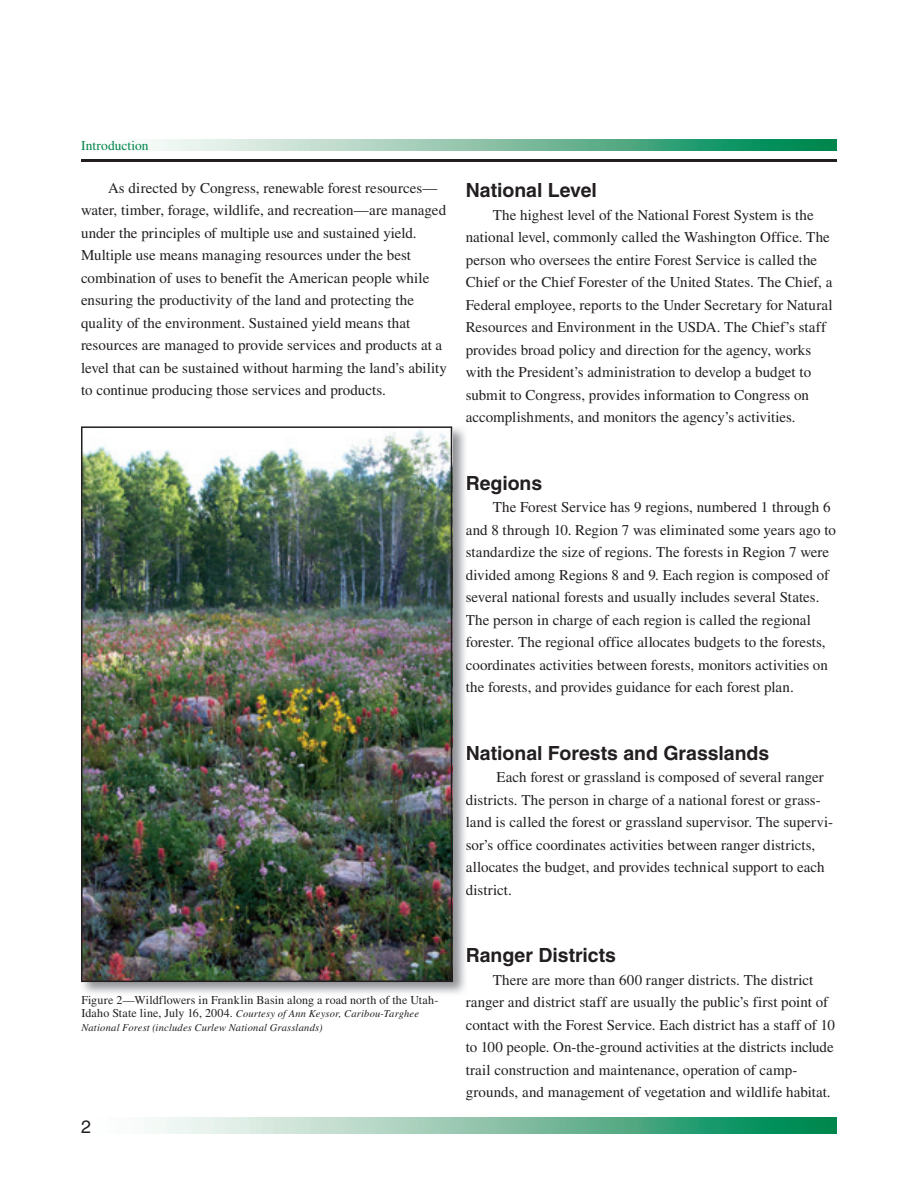
<style>
.page{position:relative;width:918px;height:1188px;background:#fff}
.page>*{position:absolute;margin:0;border:0;box-sizing:border-box;transform-origin:0 0}
.t1{font:700 19.5px "Helvetica";color:#231f20}
.t2{font:18px "Helvetica";color:#231f20}
.t3{font:15px/22.5px "Times LT Std";color:#231f20}
.t4{font:13.5px "Times LT Std";color:#00854a}
.t5{font:12px "Times LT Std";letter-spacing:.015em;color:#231f20}
.t6{font:italic 10.5px/13.5px "Times LT Std";letter-spacing:.015em;color:#231f20}
.s1{font-style:normal;font-size:12px}
</style>
<div class="page">
<svg style="left:153px;top:1118px;width:684px;height:16px;background:#80c0a5"></svg>
<hr style="left:81px;top:159px;width:756px;height:3px;background:#231f20">
<img style="left:81px;top:426px;width:384px;height:568px">
<img style="left:81px;top:426px;width:371px;height:556px">
<svg style="left:147px;top:140px;width:690px;height:10px;background:#7ebfa4"></svg>
<p class="t4" style="left:81px;top:140px;width:69px">Introduction</p>
<p class="t3" style="left:81px;top:178px;width:368px;text-indent:27px">As directed by Congress, renewable forest resources— water, timber, forage, wildlife, and recreation—are managed under the principles of multiple use and sustained yield.<br>Multiple use means managing resources under the best combination of uses to benefit the American people while ensuring the productivity of the land and protecting the quality of the environment. Sustained yield means that resources are managed to provide services and products at a level that can be sustained without harming the land’s ability to continue producing those services and products.</p>
<h1 class="t1" style="left:466px;top:183px;width:133px">National Level</h1>
<p class="t3" style="left:466px;top:205px;width:368px;text-indent:27px">The highest level of the National Forest System is the national level, commonly called the Washington Office. The person who oversees the entire Forest Service is called the Chief or the Chief Forester of the United States. The Chief, a Federal employee, reports to the Under Secretary for Natural Resources and Environment in the USDA. The Chief’s staff provides broad policy and direction for the agency, works with the President’s administration to develop a budget to submit to Congress, provides information to Congress on accomplishments, and monitors the agency’s activities.</p>
<h1 class="t1" style="left:466px;top:476px;width:78px">Regions</h1>
<p class="t3" style="left:466px;top:498px;width:372px;text-indent:27px">The Forest Service has 9 regions, numbered 1 through 6 and 8 through 10. Region 7 was eliminated some years ago to standardize the size of regions. The forests in Region 7 were divided among Regions 8 and 9. Each region is composed of several national forests and usually includes several States.<br>The person in charge of each region is called the regional forester. The regional office allocates budgets to the forests, coordinates activities between forests, monitors activities on the forests, and provides guidance for each forest plan.</p>
<p class="t5" style="left:81px;top:996px;width:358px">Figure 2—Wildflowers in Franklin Basin along a road north of the Utah-</p>
<p class="t6" style="left:81px;top:1008px;width:339px"><span class="s1">Idaho State line, July 16, 2004.</span> Courtesy of Ann Keysor, Caribou-Targhee<br>National Forest (includes Curlew National Grasslands)</p>
<p class="t2" style="left:81px;top:1120px;width:12px">2</p>
<h1 class="t1" style="left:466px;top:746px;width:305px">National Forests and Grasslands</h1>
<p class="t3" style="left:466px;top:768px;width:369px;text-indent:31px">Each forest or grassland is composed of several ranger districts. The person in charge of a national forest or grass&shy;land is called the forest or grassland supervisor. The supervi&shy;sor’s office coordinates activities between ranger districts, allocates the budget, and provides technical support to each district.</p>
<h1 class="t1" style="left:466px;top:948px;width:152px">Ranger Districts</h1>
<p class="t3" style="left:466px;top:970px;width:371px;text-indent:27px">There are more than 600 ranger districts. The district ranger and district staff are usually the public’s first point of contact with the Forest Service. Each district has a staff of 10 to 100 people. On-the-ground activities at the districts include trail construction and maintenance, operation of camp&shy;grounds, and management of vegetation and wildlife habitat.</p>
</div>
